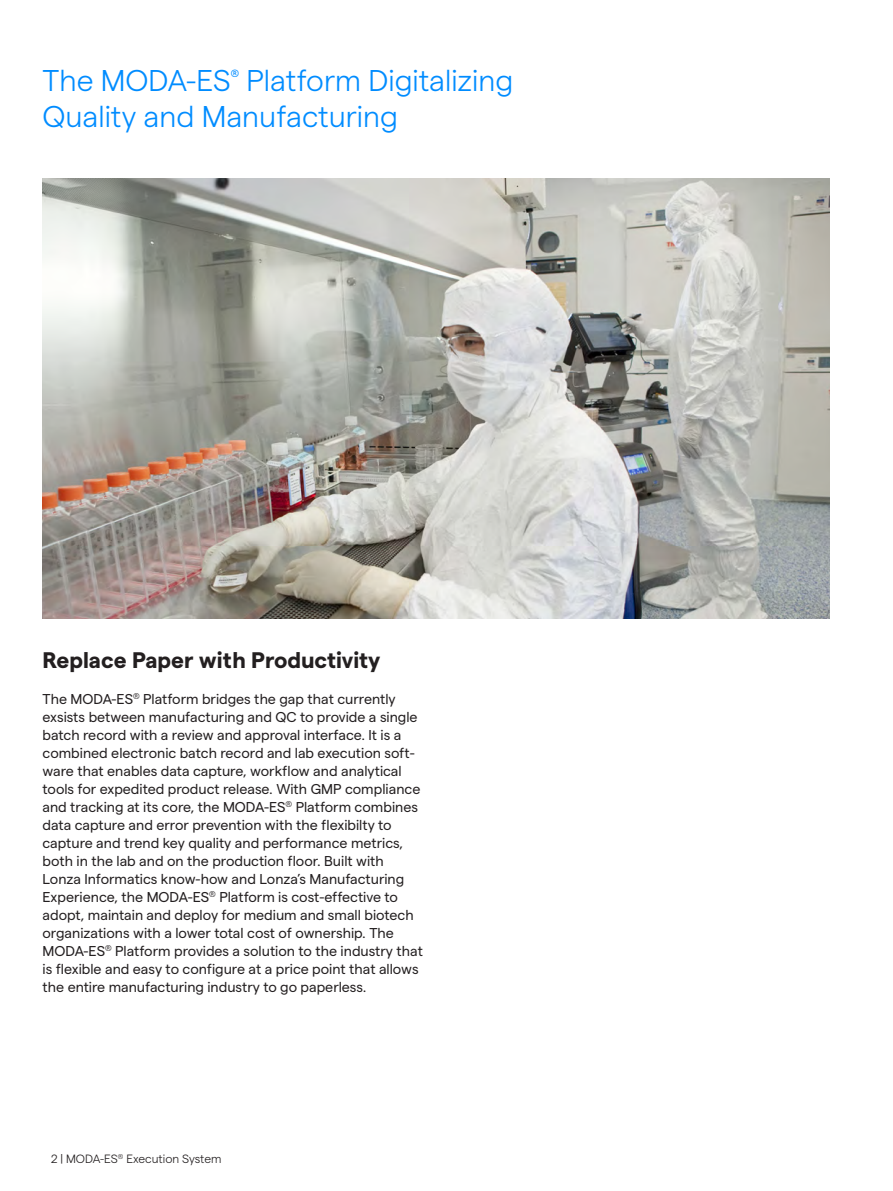
<style>
.page{position:relative;width:893px;height:1191px;background:#fff}
.page>*{position:absolute;margin:0;border:0;box-sizing:border-box;transform-origin:0 0}
.t1{font:300 30px/36px "Matter";color:#008cff}
.t2{font:700 22.5px "Matter";color:#231f20}
.t3{font:14.25px/18px "Matter";color:#231f20}
.t4{font:300 12px "Matter";color:#231f20}
.t5{font:500 10.5px "Matter";color:#008cff}
</style>
<div class="page">
<img style="left:43px;top:179px;width:786px;height:440px">
<h1 class="t1" style="left:43px;top:60px;width:190px">The MODA-ES</h1>
<p class="t5" style="left:231px;top:66px;width:10px">®</p>
<h1 class="t1" style="left:43px;top:60px;width:472px;text-indent:204px">Platform Digitalizing<br>Quality and Manufacturing</h1>
<h2 class="t2" style="left:43px;top:643px;width:339px">Replace Paper with Productivity</h2>
<p class="t3" style="left:43px;top:688px;width:382px">The MODA-ES<sup>®</sup> Platform bridges the gap that currently exsists between manufacturing and QC to provide a single batch record with a review and approval interface. It is a combined electronic batch record and lab execution soft&shy;ware that enables data capture, workflow and analytical tools for expedited product release. With GMP compliance and tracking at its core, the MODA-ES<sup>®</sup> Platform combines data capture and error prevention with the flexibilty to capture and trend key quality and performance metrics, both in the lab and on the production floor. Built with Lonza Informatics know-how and Lonza’s Manufacturing Experience, the MODA-ES<sup>®</sup> Platform is cost-effective to adopt, maintain and deploy for medium and small biotech organizations with a lower total cost of ownership. The MODA-ES<sup>®</sup> Platform provides a solution to the industry that is flexible and easy to configure at a price point that allows the entire manufacturing industry to go paperless.</p>
<p class="t4" style="left:51px;top:1150px;width:172px">2 | MODA-ES<sup>®</sup> Execution System</p>
</div>
